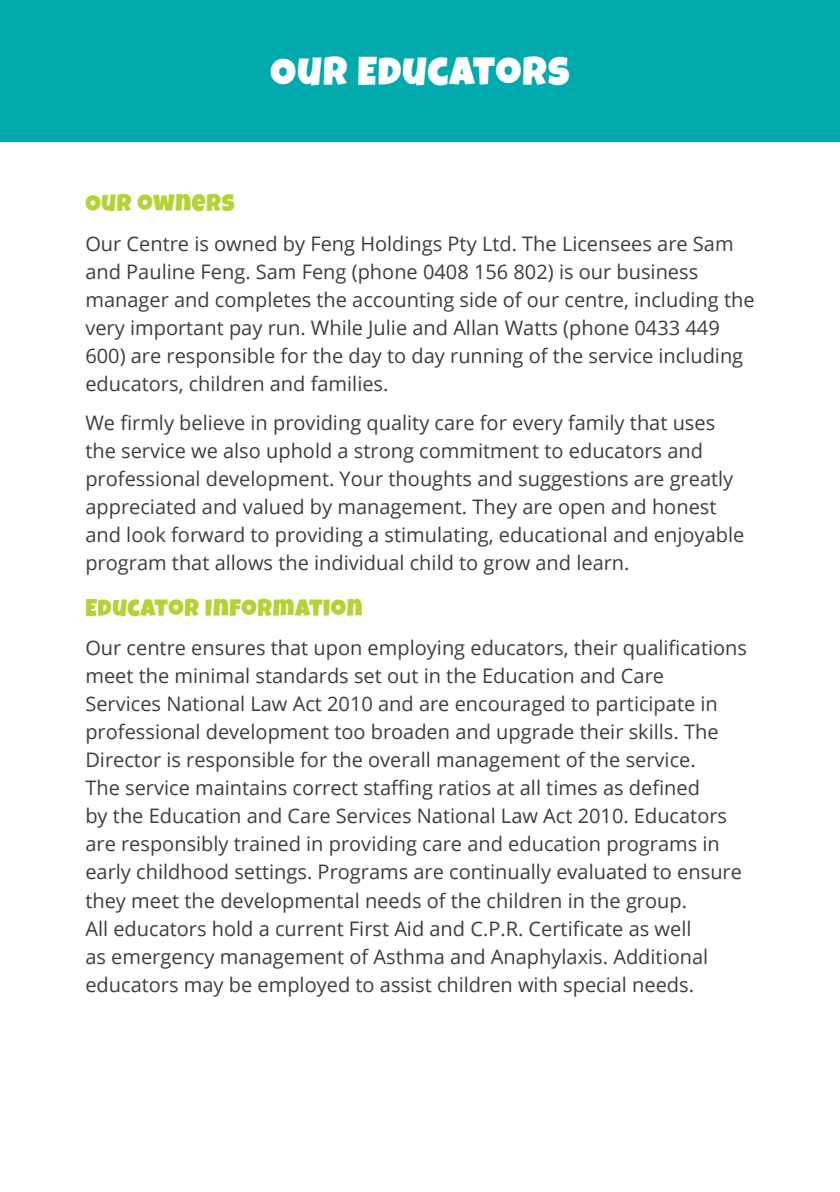
<style>
.page{position:relative;width:840px;height:1192px;background:#fff}
.page>*{position:absolute;margin:0;border:0;box-sizing:border-box;transform-origin:0 0}
.Section_Title{font:40px "Luckiest Guy";letter-spacing:.03em;color:#fff}
.Headings{font:24px "Luckiest Guy";letter-spacing:.03em;color:#b3d234}
.Body_Copy{font:20px/28px "Open Sans";color:#3e3e3f}
</style>
<div class="page">
<div style="left:0;top:0;width:840px;height:142px;background:#00aaad"></div>
<p class="Section_Title" style="left:271px;top:45px;width:300px">OUR EDUCATORS</p>
<p class="Headings" style="left:85px;top:187px;width:151px">OUR OWNERS</p>
<p class="Body_Copy" style="left:85px;top:229px;width:670px">Our Centre is owned by Feng Holdings Pty Ltd. The Licensees are Sam and Pauline Feng. Sam Feng (phone 0408 156 802) is our business manager and completes the accounting side of our centre, including the very important pay run. While Julie and Allan Watts (phone 0433 449<br>600) are responsible for the day to day running of the service including educators, children and families.</p>
<p class="Body_Copy" style="left:85px;top:408px;width:660px">We firmly believe in providing quality care for every family that uses the service we also uphold a strong commitment to educators and professional development. Your thoughts and suggestions are greatly appreciated and valued by management. They are open and honest and look forward to providing a stimulating, educational and enjoyable program that allows the individual child to grow and learn.</p>
<p class="Headings" style="left:85px;top:592px;width:279px">EDUCATOR INFORMATION</p>
<p class="Body_Copy" style="left:85px;top:633px;width:663px">Our centre ensures that upon employing educators, their qualifications meet the minimal standards set out in the Education and Care<br>Services National Law Act 2010 and are encouraged to participate in professional development too broaden and upgrade their skills. The Director is responsible for the overall management of the service.<br>The service maintains correct staffing ratios at all times as defined<br>by the Education and Care Services National Law Act 2010. Educators are responsibly trained in providing care and education programs in early childhood settings. Programs are continually evaluated to ensure they meet the developmental needs of the children in the group.<br>All educators hold a current First Aid and C.P.R. Certificate as well<br>as emergency management of Asthma and Anaphylaxis. Additional educators may be employed to assist children with special needs.</p>
</div>
